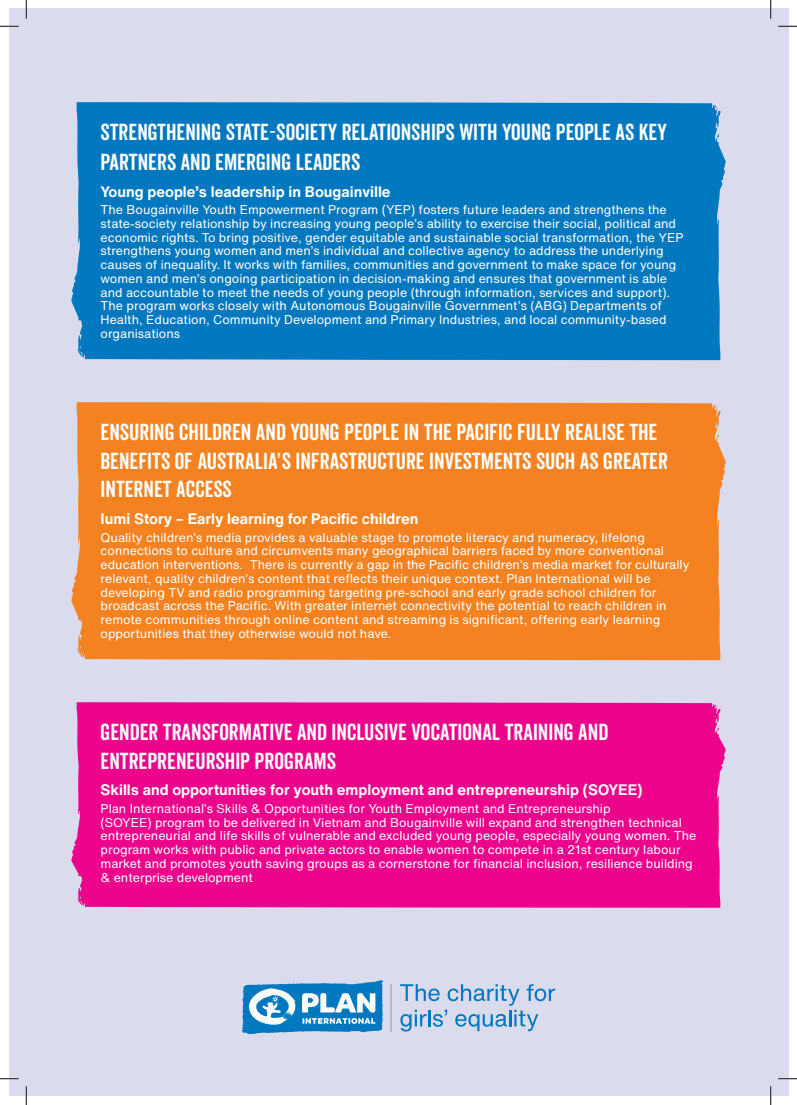
<style>
.page{position:relative;width:797px;height:1105px;background:#fff}
.page>*{position:absolute;margin:0;border:0;box-sizing:border-box;transform-origin:0 0}
.new_heading{font:22.5px/28.8px "Veneer Clean Soft";color:#fff}
.List_Paragraph{font:700 15px "Helvetica Now Text";color:#fff}
.List_Paragraph-2{font:12.5px/13.8px "Helvetica Now Text";color:#fff}
</style>
<div class="page">
<div style="left:9px;top:9px;width:779px;height:1087px;background:#dadcee"></div>
<div style="left:71px;top:102px;width:655px;height:258px;background:#0078c0"></div>
<div style="left:71px;top:402px;width:655px;height:258px;background:#f58220"></div>
<div style="left:71px;top:702px;width:655px;height:206px;background:#ed028c"></div>
<svg style="left:242px;top:980px;width:141px;height:54px"></svg>
<svg style="left:400px;top:984px;width:155px;height:47px"></svg>
<hr style="left:391px;top:984px;width:1px;height:48px;background:#939598">
<svg style="left:0;top:25px;width:19px;height:2px"></svg>
<svg style="left:778px;top:25px;width:19px;height:2px"></svg>
<svg style="left:0;top:1078px;width:19px;height:1px"></svg>
<svg style="left:778px;top:1078px;width:19px;height:1px"></svg>
<svg style="left:25px;top:0;width:2px;height:19px"></svg>
<svg style="left:25px;top:1086px;width:2px;height:19px"></svg>
<svg style="left:770px;top:0;width:1px;height:19px"></svg>
<svg style="left:770px;top:1086px;width:1px;height:19px"></svg>
<p class="new_heading" style="left:101px;top:117px;width:568px;line-height:30px">STRENGTHENING STATE-SOCIETY RELATIONSHIPS WITH YOUNG PEOPLE AS KEY<br>PARTNERS AND EMERGING LEADERS</p>
<p class="List_Paragraph" style="left:101px;top:180px;width:291px">Young people’s leadership in Bougainville</p>
<p class="List_Paragraph-2" style="left:101px;top:202px;width:584px">The Bougainville Youth Empowerment Program (YEP) fosters future leaders and strengthens the state-society relationship by increasing young people’s ability to exercise their social, political and economic rights. To bring positive, gender equitable and sustainable social transformation, the YEP strengthens young women and men’s individual and collective agency to address the underlying causes of inequality. It works with families, communities and government to make space for young women and men’s ongoing participation in decision-making and ensures that government is able and accountable to meet the needs of young people (through information, services and support).<br>The program works closely with Autonomous Bougainville Government’s (ABG) Departments of Health, Education, Community Development and Primary Industries, and local community-based organisations</p>
<p class="new_heading" style="left:101px;top:417px;width:569px">ENSURING CHILDREN AND YOUNG PEOPLE IN THE PACIFIC FULLY REALISE THE<br>BENEFITS OF AUSTRALIA’S INFRASTRUCTURE INVESTMENTS SUCH AS GREATER<br>INTERNET ACCESS</p>
<p class="List_Paragraph" style="left:101px;top:507px;width:319px">Iumi Story – Early learning for Pacific children</p>
<p class="List_Paragraph-2" style="left:101px;top:530px;width:590px">Quality children’s media provides a valuable stage to promote literacy and numeracy, lifelong connections to culture and circumvents many geographical barriers faced by more conventional education interventions. There is currently a gap in the Pacific children’s media market for culturally relevant, quality children’s content that reflects their unique context. Plan International will be developing TV and radio programming targeting pre-school and early grade school children for broadcast across the Pacific. With greater internet connectivity the potential to reach children in remote communities through online content and streaming is significant, offering early learning opportunities that they otherwise would not have.</p>
<p class="new_heading" style="left:101px;top:717px;width:509px">GENDER TRANSFORMATIVE AND INCLUSIVE VOCATIONAL TRAINING AND<br>ENTREPRENEURSHIP PROGRAMS</p>
<p class="List_Paragraph" style="left:101px;top:779px;width:543px">Skills and opportunities for youth employment and entrepreneurship (SOYEE)</p>
<p class="List_Paragraph-2" style="left:101px;top:801px;width:597px">Plan International’s Skills &amp; Opportunities for Youth Employment and Entrepreneurship<br>(SOYEE) program to be delivered in Vietnam and Bougainville will expand and strengthen technical entrepreneurial and life skills of vulnerable and excluded young people, especially young women. The program works with public and private actors to enable women to compete in a 21st century labour market and promotes youth saving groups as a cornerstone for financial inclusion, resilience building &amp; enterprise development</p>
</div>
